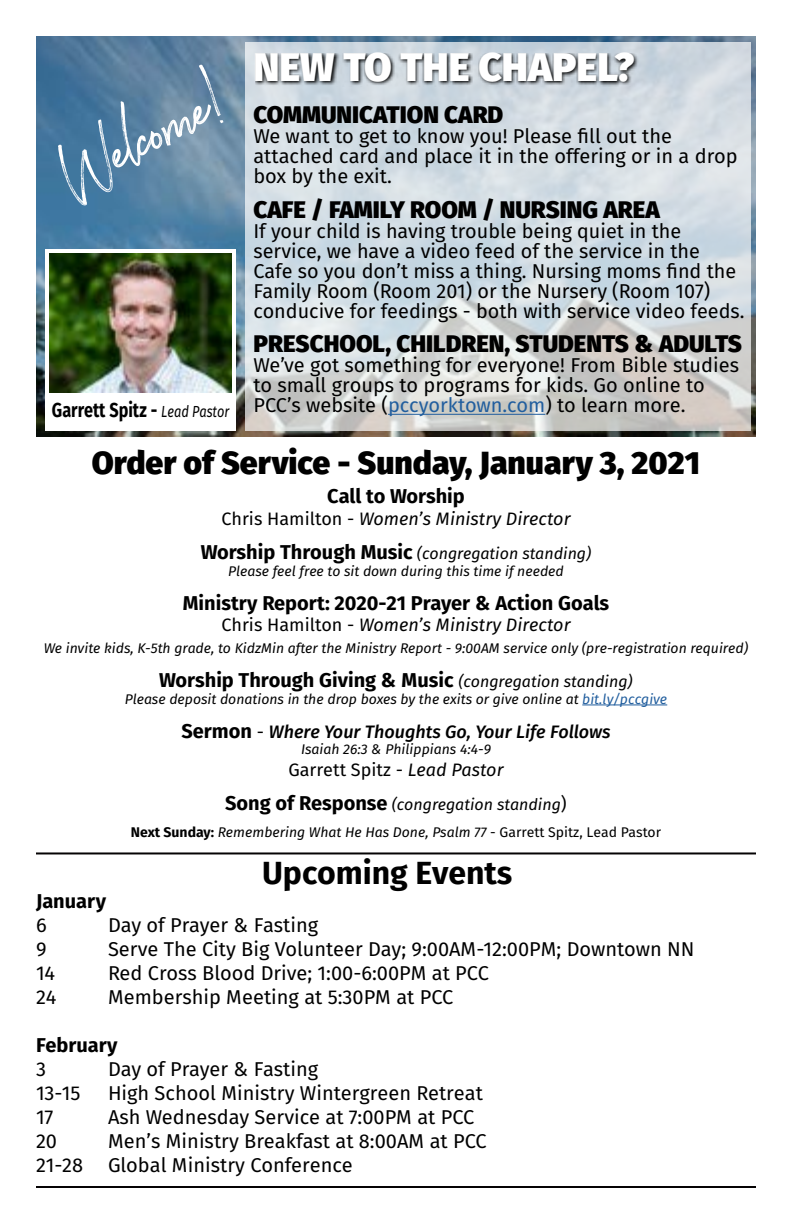
<style>
.page{position:relative;width:792px;height:1224px;background:#fff}
.page>*{position:absolute;margin:0;border:0;box-sizing:border-box;transform-origin:0 0}
.t1{font:72px "Brownhill Script";color:#fff}
.t2{font:800 40px "Fira Sans";color:#fff}
.t3{font:800 32px "Fira Sans";color:#000}
.t4{font:700 32px "Fira Sans";color:#000}
.t5{font:800 24px "Fira Sans";color:#000}
.t6{font:700 20.2px "Fira Sans";color:#000;scale:.8 1}
.t7{font:20px/20px "Fira Sans";color:#000}
.t8{font:700 20px "Fira Sans";color:#000}
.t9{font:italic 18px "Fira Sans";color:#000}
.t10{font:italic 500 18px "Fira Sans";color:#000}
.t11{font:18px "Fira Sans";color:#000}
.t12{font:italic 16px "Fira Sans";color:#000}
.t13{font:italic 14px "Fira Sans";color:#000}
.s1{font-weight:400;font-style:italic;font-size:16px}
.s2{color:#215e9e}
.s3{font-style:normal}
.s4{font-weight:700;font-style:normal;font-size:20px}
.s5{font-weight:400;font-style:normal}
.s6{font-style:italic}
.s7{font-style:normal;font-size:18px}
.s8{font-weight:700;font-style:normal}
</style>
<div class="page">
<hr style="left:36px;top:1186px;width:720px;height:2px;background:#050304">
<hr style="left:36px;top:852px;width:720px;height:2px;background:#050304">
<hr style="left:582px;top:705px;width:85px;height:1px;background:#215e9e">
<img style="left:36px;top:36px;width:720px;height:400px">
<div style="left:46px;top:249px;width:190px;height:182px;background:#fff"></div>
<img style="left:50px;top:254px;width:181px;height:138px">
<svg style="left:245px;top:42px;width:505px;height:389px;background:#d1d9de"></svg>
<hr style="left:388px;top:414px;width:157px;height:1px;background:#215e9e">
<svg style="left:255px;top:53px;width:384px;height:34px;background:#686d71"></svg>
<h1 class="t1" style="left:42px;top:135px;width:176px;rotate:-28deg">Welcome!</h1>
<p class="t6" style="left:52px;top:396px;width:223px">Garrett Spitz - <span class="s1">Lead Pastor</span></p>
<h2 class="t2" style="left:253px;top:39px;width:382px">NEW TO THE CHAPEL?</h2>
<p class="t5" style="left:253px;top:98px;width:251px">COMMUNICATION CARD</p>
<p class="t7" style="left:253px;top:126px;width:486px">We want to get to know you! Please fill out the attached card and place it in the offering or in a drop box by the exit.</p>
<p class="t5" style="left:253px;top:192px;width:408px">CAFE / FAMILY ROOM / NURSING AREA</p>
<p class="t7" style="left:253px;top:221px;width:493px">If your child is having trouble being quiet in the service, we have a video feed of the service in the<br>Cafe so you don’t miss a thing. Nursing moms find the Family Room (Room 201) or the Nursery (Room 107) conducive for feedings - both with service video feeds.</p>
<p class="t5" style="left:253px;top:327px;width:490px">PRESCHOOL, CHILDREN, STUDENTS &amp; ADULTS</p>
<p class="t7" style="left:253px;top:355px;width:487px">We’ve got something for everyone! From Bible studies to small groups to programs for kids. Go online to<br>PCC’s website (<span class="s2">pccyorktown.com</span>) to learn more.</p>
<h3 class="t3" style="left:92px;top:440px;width:610px">Order of Service - Sunday, January 3, 2021</h3>
<p class="t8" style="left:327px;top:482px;width:139px">Call to Worship</p>
<p class="t9" style="left:221px;top:506px;width:351px"><span class="s3">Chris Hamilton -</span> Women’s Ministry Director</p>
<p class="t12" style="left:201px;top:542px;width:392px"><span class="s4">Worship Through Music</span> (congregation standing)</p>
<p class="t13" style="left:228px;top:561px;width:337px">Please feel free to sit down during this time if needed</p>
<p class="t8" style="left:183px;top:589px;width:428px">Ministry Report: 2020-21 Prayer &amp; Action Goals</p>
<p class="t9" style="left:221px;top:612px;width:351px"><span class="s3">Chris Hamilton -</span> Women’s Ministry Director</p>
<p class="t13" style="left:44px;top:638px;width:706px">We invite kids, K-5th grade, to KidzMin after the Ministry Report - 9:00AM service only (pre-registration required)</p>
<p class="t8" style="left:159px;top:666px;width:475px">Worship Through Giving &amp; Music <span class="s1">(congregation standing)</span></p>
<p class="t13" style="left:125px;top:689px;width:544px">Please deposit donations in the drop boxes by the exits or give online at <span class="s2">bit.ly/pccgive</span></p>
<p class="t10" style="left:181px;top:719px;width:431px"><span class="s4">Sermon</span> <span class="s5">-</span> Where Your Thoughts Go, Your Life Follows</p>
<p class="t13" style="left:301px;top:740px;width:191px">Isaiah 26:3 &amp; Philippians 4:4-9</p>
<p class="t11" style="left:288px;top:757px;width:217px">Garrett Spitz <span class="s6">- Lead Pastor</span></p>
<p class="t12" style="left:225px;top:793px;width:343px"><span class="s4">Song of Response</span> (congregation standing<span class="s7">)</span></p>
<p class="t13" style="left:131px;top:822px;width:532px"><span class="s8">Next Sunday:</span> Remembering What He Has Done, Psalm 77 <span class="s3">- Garrett Spitz, Lead Pastor</span></p>
<h3 class="t4" style="left:262px;top:850px;width:252px">Upcoming Events</h3>
<p class="t8" style="left:36px;top:887px;width:72px">January</p>
<p class="t7" style="left:36px;top:915px;width:12px">6</p>
<p class="t7" style="left:108px;top:915px;width:212px">Day of Prayer &amp; Fasting</p>
<p class="t7" style="left:36px;top:939px;width:12px">9</p>
<p class="t7" style="left:108px;top:939px;width:588px">Serve The City Big Volunteer Day; 9:00AM-12:00PM; Downtown NN</p>
<p class="t7" style="left:36px;top:963px;width:21px">14</p>
<p class="t7" style="left:108px;top:963px;width:382px">Red Cross Blood Drive; 1:00-6:00PM at PCC</p>
<p class="t7" style="left:36px;top:987px;width:22px">24</p>
<p class="t7" style="left:108px;top:987px;width:347px">Membership Meeting at 5:30PM at PCC</p>
<p class="t8" style="left:36px;top:1031px;width:83px">February</p>
<p class="t7" style="left:36px;top:1059px;width:11px">3</p>
<p class="t7" style="left:108px;top:1059px;width:212px">Day of Prayer &amp; Fasting</p>
<p class="t7" style="left:36px;top:1083px;width:46px">13-15</p>
<p class="t7" style="left:108px;top:1083px;width:376px">High School Ministry Wintergreen Retreat</p>
<p class="t7" style="left:36px;top:1107px;width:19px">17</p>
<p class="t7" style="left:108px;top:1107px;width:368px">Ash Wednesday Service at 7:00PM at PCC</p>
<p class="t7" style="left:36px;top:1131px;width:23px">20</p>
<p class="t7" style="left:36px;top:1129px;width:452px;line-height:24px;text-indent:72px">Men’s Ministry Breakfast at 8:00AM at PCC<br>21-28 Global Ministry Conference</p>
</div>
